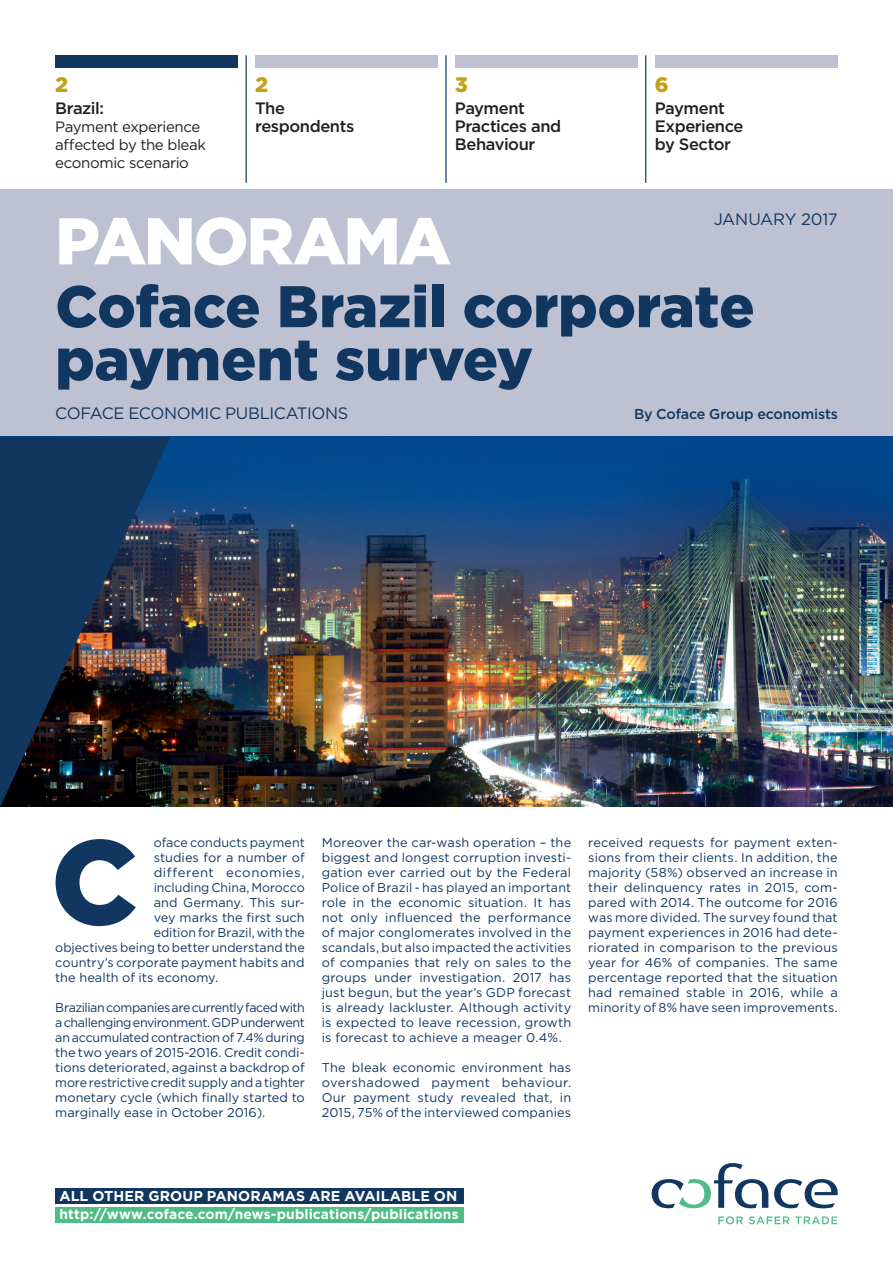
<style>
.page{position:relative;width:893px;height:1263px;background:#fff}
.page>*{position:absolute;margin:0;border:0;box-sizing:border-box;transform-origin:0 0}
.t1{font:900 119.55px "Gotham";color:#113761}
.t2{font:900 66px "Gotham";letter-spacing:-.035em;color:#fff}
.t3{font:900 58.5px/53.1px "Gotham";letter-spacing:-.005em;color:#113761}
.t4{font:900 21px "Gotham";color:#c3a119}
.t5{font:500 16.5px/18px "Gotham";letter-spacing:-.025em;color:#231f20}
.t6{font:16.5px "Gotham";letter-spacing:-.02em;color:#113761}
.t7{font:15px/18px "Gotham";letter-spacing:-.025em;color:#231f20}
.t8{font:700 14.25px "Gotham";color:#fff}
.t9{font:500 14.25px "Gotham";letter-spacing:-.01em;color:#113761}
.t10{font:700 13.8px "Gotham";letter-spacing:.01em;color:#fff}
.t11{font:12.75px/15px "Gotham";letter-spacing:.005em;color:#113761;text-align:justify}
.t12{font:12.75px "Gotham";letter-spacing:.04em;color:#113761}
</style>
<div class="page">
<div style="left:55px;top:55px;width:183px;height:13px;background:#113761"></div>
<div style="left:255px;top:55px;width:182px;height:13px;background:#bec1d2"></div>
<div style="left:455px;top:55px;width:182px;height:13px;background:#bec1d2"></div>
<div style="left:655px;top:55px;width:182px;height:13px;background:#bec1d2"></div>
<hr style="left:246px;top:55px;width:1px;height:128px;background:#113761">
<hr style="left:445px;top:55px;width:2px;height:128px;background:#113761">
<hr style="left:645px;top:55px;width:1px;height:128px;background:#113761">
<div style="left:0;top:189px;width:893px;height:248px;background:#bec1d2"></div>
<img style="left:170px;top:437px;width:723px;height:369px">
<img style="left:0;top:437px;width:170px;height:369px">
<svg style="left:774px;top:1179px;width:64px;height:29px"></svg>
<svg style="left:652px;top:1163px;width:116px;height:45px"></svg>
<svg style="left:718px;top:1216px;width:25px;height:8px"></svg>
<svg style="left:749px;top:1216px;width:40px;height:8px"></svg>
<svg style="left:795px;top:1216px;width:42px;height:8px"></svg>
<div style="left:55px;top:1188px;width:408px;height:16px;background:#113761"></div>
<div style="left:55px;top:1207px;width:408px;height:15px;background:#50bd88"></div>
<p class="t4" style="left:55px;top:71px;width:15px">2</p>
<p class="t4" style="left:255px;top:71px;width:15px">2</p>
<p class="t4" style="left:455px;top:71px;width:15px">3</p>
<p class="t4" style="left:655px;top:71px;width:15px">6</p>
<p class="t5" style="left:55px;top:99px;width:50px">Brazil:</p>
<p class="t7" style="left:55px;top:117px;width:152px">Payment experience affected by the bleak economic scenario</p>
<p class="t5" style="left:255px;top:99px;width:101px">The respondents</p>
<p class="t5" style="left:455px;top:99px;width:108px">Payment<br>Practices and<br>Behaviour</p>
<p class="t5" style="left:655px;top:99px;width:90px">Payment<br>Experience by Sector</p>
<p class="t2" style="left:55px;top:195px;width:397px">PANORAMA</p>
<p class="t6" style="left:714px;top:208px;width:126px">JANUARY 2017</p>
<p class="t3" style="left:55px;top:279px;width:701px">Coface Brazil corporate payment survey</p>
<p class="t6" style="left:55px;top:403px;width:295px">COFACE ECONOMIC PUBLICATIONS</p>
<p class="t9" style="left:634px;top:405px;width:205px">By Coface Group economists</p>
<p class="t11" style="left:154px;top:835px;width:153px">oface conducts payment</p>
<p class="t11" style="left:154px;top:850px;width:152px">studies for a number of</p>
<p class="t12" style="left:154px;top:865px;width:153px">different economies,</p>
<p class="t11" style="left:154px;top:880px;width:153px">including China, Morocco</p>
<p class="t11" style="left:154px;top:895px;width:153px">and Germany. This sur-</p>
<p class="t11" style="left:154px;top:910px;width:153px">vey marks the first such</p>
<p class="t11" style="left:154px;top:925px;width:153px">edition for Brazil, with the</p>
<p class="t11" style="left:55px;top:940px;width:251px">objectives being to better understand the</p>
<p class="t11" style="left:55px;top:955px;width:251px">country’s corporate payment habits and</p>
<p class="t11" style="left:55px;top:970px;width:165px">the health of its economy.</p>
<p class="t11" style="left:55px;top:1000px;width:251px">Brazilian companies are currently faced with a challenging environment. GDP underwent an accumulated contraction of 7.4% during the two years of 2015-2016. Credit condi&shy;tions deteriorated, against a backdrop of more restrictive credit supply and a tighter monetary cycle (which finally started to marginally ease in October 2016).</p>
<p class="t1" style="left:51px;top:800px;width:89px">C</p>
<p class="t11" style="left:322px;top:835px;width:251px">Moreover the car-wash operation – the biggest and longest corruption investi&shy;gation ever carried out by the Federal Police of Brazil - has played an important role in the economic situation. It has not only influenced the performance of major conglomerates involved in the scandals, but also impacted the activities of companies that rely on sales to the groups under investigation. 2017 has just begun, but the year’s GDP forecast is already lackluster. Although activity is expected to leave recession, growth is forecast to achieve a meager 0.4%.</p>
<p class="t11" style="left:322px;top:1060px;width:251px">The bleak economic environment has overshadowed payment behaviour.<br>Our payment study revealed that, in 2015, 75% of the interviewed companies</p>
<p class="t11" style="left:588px;top:835px;width:251px">received requests for payment exten&shy;sions from their clients. In addition, the majority (58%) observed an increase in their delinquency rates in 2015, com&shy;pared with 2014. The outcome for 2016 was more divided. The survey found that payment experiences in 2016 had dete&shy;riorated in comparison to the previous year for 46% of companies. The same percentage reported that the situation had remained stable in 2016, while a minority of 8% have seen improvements.</p>
<p class="t8" style="left:60px;top:1187px;width:399px">ALL OTHER GROUP PANORAMAS ARE AVAILABLE ON</p>
<p class="t10" style="left:60px;top:1205px;width:401px">http://www.coface.com/news-publications/publications</p>
</div>
